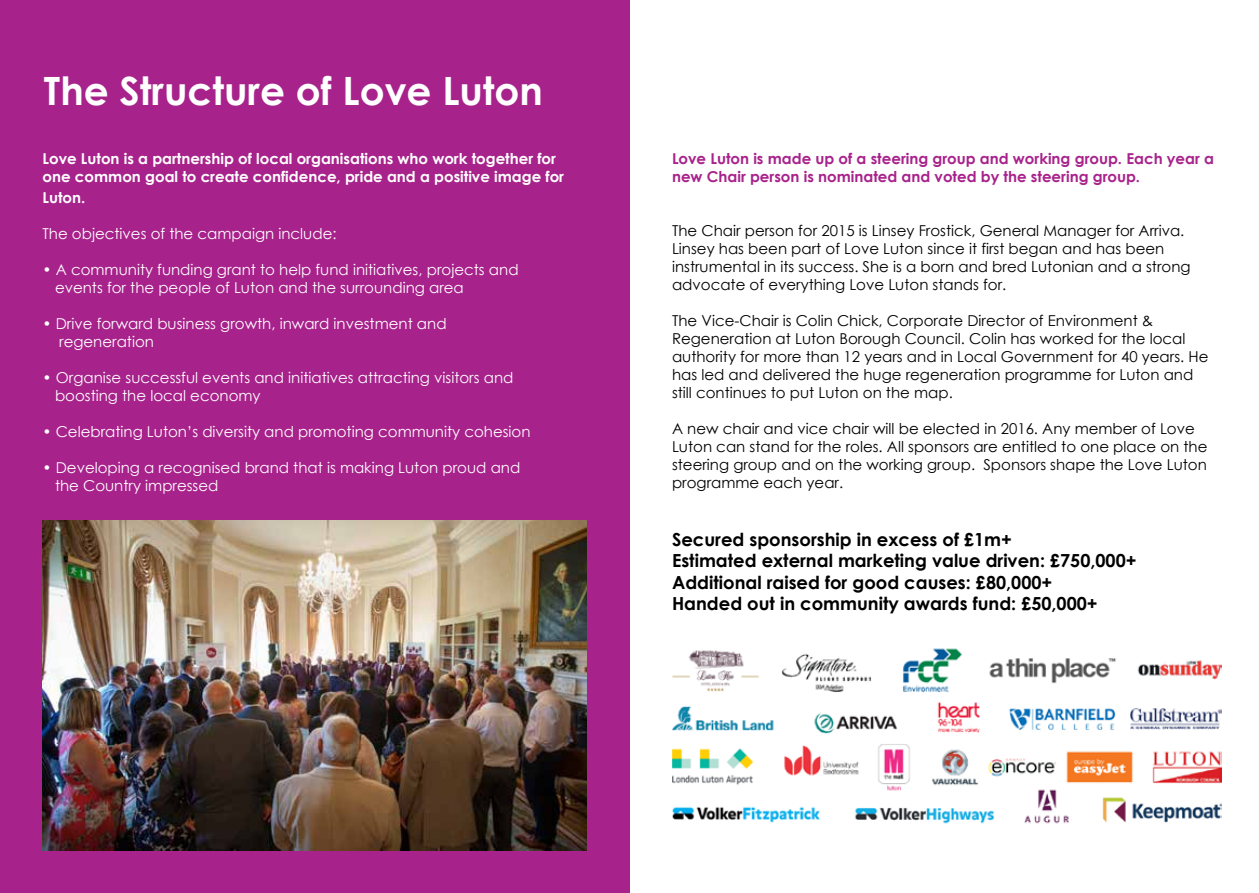
<style>
.page{position:relative;width:1259px;height:893px;background:#fff}
.page>*{position:absolute;margin:0;border:0;box-sizing:border-box;transform-origin:0 0}
.t1{font:700 39px "Century Gothic";color:#fff}
.t2{font:700 18px/21.6px "Century Gothic";color:#000}
.t3{font:15px/18px "Century Gothic";color:#000}
.t4{font:15px/18px "Century Gothic";color:#fff}
.t5{font:700 15px/18px "Century Gothic";color:#fff}
.t6{font:700 15px/18px "Century Gothic";color:#a8228b}
</style>
<div class="page">
<div style="left:0;top:0;width:629px;height:893px;background:#a8228b"></div>
<img style="left:43px;top:521px;width:544px;height:329px">
<img style="left:672px;top:648px;width:549px;height:176px">
<h1 class="t1" style="left:44px;top:67px;width:500px">The Structure of Love Luton</h1>
<p class="t5" style="left:43px;top:149px;width:523px">Love Luton is a partnership of local organisations who work together for one common goal to create confidence, pride and a positive image for</p>
<p class="t5" style="left:43px;top:188px;width:44px">Luton.</p>
<p class="t4" style="left:43px;top:225px;width:295px">The objectives of the campaign include:</p>
<p class="t4" style="left:55px;top:261px;width:465px;text-indent:-12px">• A community funding grant to help fund initiatives, projects and events for the people of Luton and the surrounding area</p>
<p class="t4" style="left:59px;top:315px;width:389px;text-indent:-17px">• Drive forward business growth, inward investment and regeneration</p>
<p class="t4" style="left:55px;top:369px;width:460px;text-indent:-12px">• Organise successful events and initiatives attracting visitors and boosting the local economy</p>
<p class="t4" style="left:43px;top:423px;width:489px">• Celebrating Luton’s diversity and promoting community cohesion</p>
<p class="t4" style="left:55px;top:459px;width:467px;text-indent:-12px">• Developing a recognised brand that is making Luton proud and the Country impressed</p>
<p class="t6" style="left:672px;top:149px;width:543px">Love Luton is made up of a steering group and working group. Each year a new Chair person is nominated and voted by the steering group.</p>
<p class="t3" style="left:672px;top:221px;width:520px">The Chair person for 2015 is Linsey Frostick, General Manager for Arriva.<br>Linsey has been part of Love Luton since it first began and has been instrumental in its success. She is a born and bred Lutonian and a strong advocate of everything Love Luton stands for.</p>
<p class="t3" style="left:672px;top:311px;width:538px">The Vice-Chair is Colin Chick, Corporate Director of Environment &amp; Regeneration at Luton Borough Council. Colin has worked for the local authority for more than 12 years and in Local Government for 40 years. He has led and delivered the huge regeneration programme for Luton and still continues to put Luton on the map.</p>
<p class="t3" style="left:672px;top:419px;width:537px">A new chair and vice chair will be elected in 2016. Any member of Love Luton can stand for the roles. All sponsors are entitled to one place on the steering group and on the working group. Sponsors shape the Love Luton programme each year.</p>
<p class="t2" style="left:672px;top:528px;width:466px">Secured sponsorship in excess of £1m+<br>Estimated external marketing value driven: £750,000+ Additional raised for good causes: £80,000+<br>Handed out in community awards fund: £50,000+</p>
</div>
